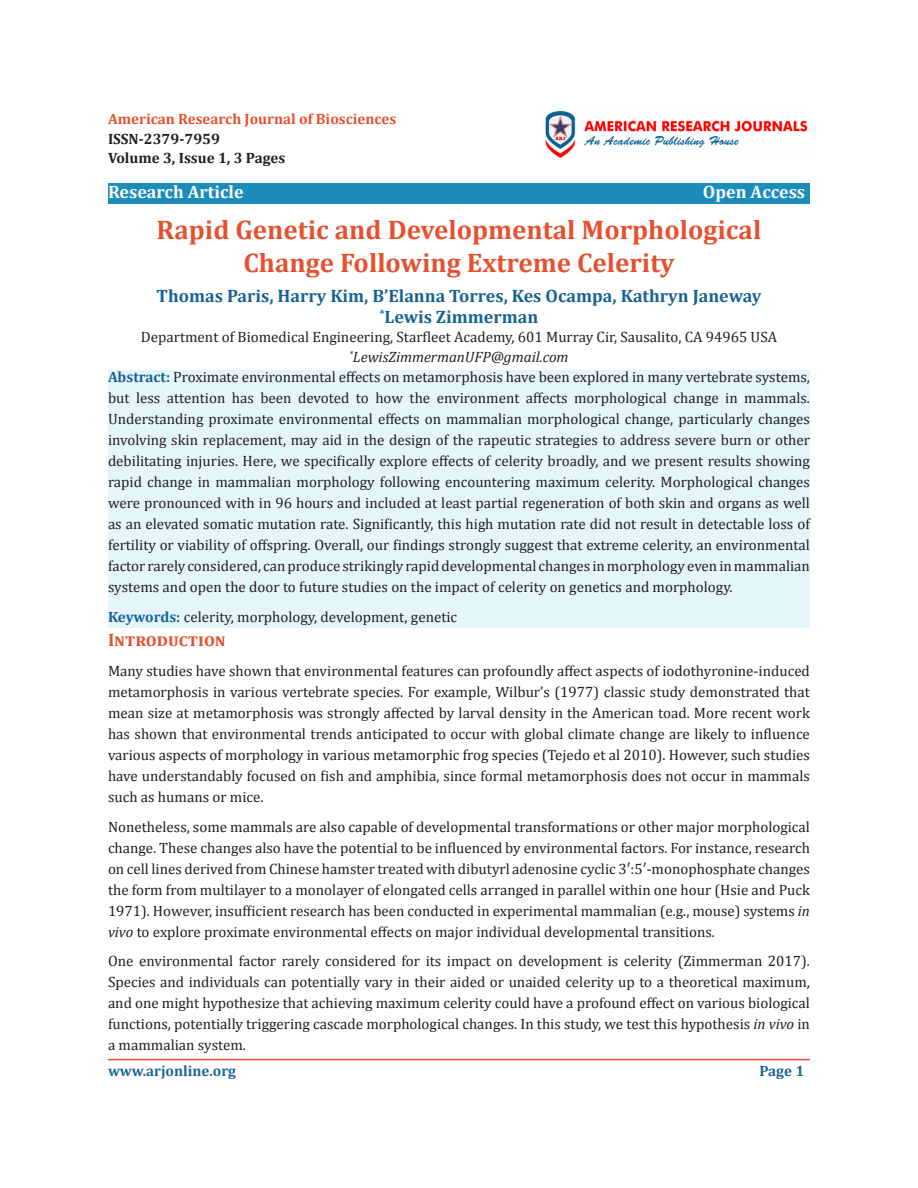
<style>
.page{position:relative;width:918px;height:1188px;background:#fff}
.page>*{position:absolute;margin:0;border:0;box-sizing:border-box;transform-origin:0 0}
.t1{font:700 27px "Cambria";color:#e5512e}
.t2{font:700 18px "Cambria";color:#186293}
.t3{font:700 18px "Cambria";color:#fff}
.List_Paragraph{font:700 18px "Cambria";color:#e5512e}
.t4{font:15px/21px "Cambria";color:#231f20;text-align:justify}
.t5{font:700 15px "Cambria";color:#e4512f}
.t6{font:700 15px "Cambria";color:#231f20}
.t7{font:italic 15px "Cambria";color:#231f20}
.t8{font:700 15px "Cambria";color:#1f6596}
.t9{font:700 15px "Cambria";color:#186293}
.s1{font-weight:700;color:#186293}
.s2{font-style:italic}
</style>
<div class="page">
<div style="left:108px;top:184px;width:702px;height:20px;background:#1b8cbc"></div>
<img style="left:545px;top:111px;width:263px;height:47px">
<div style="left:108px;top:371px;width:702px;height:257px;background:#e5f5fc"></div>
<hr style="left:108px;top:1059px;width:702px;height:1px;background:#e4512f">
<p class="t5" style="left:108px;top:108px;width:290px">American Research Journal of Biosciences</p>
<p class="t6" style="left:108px;top:128px;width:113px">ISSN-2379-7959</p>
<p class="t6" style="left:108px;top:147px;width:179px">Volume 3, Issue 1, 3 Pages</p>
<p class="t3" style="left:108px;top:179px;width:137px">Research Article</p>
<p class="t3" style="left:703px;top:179px;width:104px">Open Access</p>
<p class="t1" style="left:157px;top:210px;width:606px">Rapid Genetic and Developmental Morphological</p>
<p class="t1" style="left:243px;top:243px;width:433px">Change Following Extreme Celerity</p>
<p class="t2" style="left:157px;top:283px;width:606px">Thomas Paris, Harry Kim, B’Elanna Torres, Kes Ocampa, Kathryn Janeway</p>
<p class="t2" style="left:380px;top:304px;width:160px"><sup>*</sup>Lewis Zimmerman</p>
<p class="t4" style="left:141px;top:327px;width:638px">Department of Biomedical Engineering, Starfleet Academy, 601 Murray Cir, Sausalito, CA 94965 USA</p>
<p class="t7" style="left:349px;top:346px;width:221px"><sup>*</sup>LewisZimmermanUFP@gmail.com</p>
<p class="t4" style="left:108px;top:367px;width:704px"><span class="s1">Abstract:</span> Proximate environmental effects on metamorphosis have been explored in many vertebrate systems, but less attention has been devoted to how the environment affects morphological change in mammals.<br>Understanding proximate environmental effects on mammalian morphological change, particularly changes involving skin replacement, may aid in the design of the rapeutic strategies to address severe burn or other debilitating injuries. Here, we specifically explore effects of celerity broadly, and we present results showing rapid change in mammalian morphology following encountering maximum celerity. Morphological changes were pronounced with in 96 hours and included at least partial regeneration of both skin and organs as well as an elevated somatic mutation rate. Significantly, this high mutation rate did not result in detectable loss of fertility or viability of offspring. Overall, our findings strongly suggest that extreme celerity, an environmental factor rarely considered, can produce strikingly rapid developmental changes in morphology even in mammalian systems and open the door to future studies on the impact of celerity on genetics and morphology.</p>
<p class="t4" style="left:108px;top:606px;width:351px"><span class="s1">Keywords:</span> celerity, morphology, development, genetic</p>
<p class="List_Paragraph" style="left:108px;top:628px;width:119px">Introduction</p>
<p class="t4" style="left:108px;top:660px;width:704px">Many studies have shown that environmental features can profoundly affect aspects of iodothyronine-induced metamorphosis in various vertebrate species. For example, Wilbur’s (1977) classic study demonstrated that mean size at metamorphosis was strongly affected by larval density in the American toad. More recent work has shown that environmental trends anticipated to occur with global climate change are likely to influence various aspects of morphology in various metamorphic frog species (Tejedo et al 2010). However, such studies have understandably focused on fish and amphibia, since formal metamorphosis does not occur in mammals such as humans or mice.</p>
<p class="t4" style="left:108px;top:816px;width:704px">Nonetheless, some mammals are also capable of developmental transformations or other major morphological change. These changes also have the potential to be influenced by environmental factors. For instance, research on cell lines derived from Chinese hamster treated with dibutyrl adenosine cyclic 3′:5′-monophosphate changes the form from multilayer to a monolayer of elongated cells arranged in parallel within one hour (Hsie and Puck 1971). However, insufficient research has been conducted in experimental mammalian (e.g., mouse) systems <span class="s2">in vivo</span> to explore proximate environmental effects on major individual developmental transitions.</p>
<p class="t4" style="left:108px;top:951px;width:704px">One environmental factor rarely considered for its impact on development is celerity (Zimmerman 2017).<br>Species and individuals can potentially vary in their aided or unaided celerity up to a theoretical maximum, and one might hypothesize that achieving maximum celerity could have a profound effect on various biological functions, potentially triggering cascade morphological changes. In this study, we test this hypothesis <span class="s2">in vivo</span> in a mammalian system.</p>
<p class="t8" style="left:108px;top:1061px;width:130px">www.arjonline.org</p>
<p class="t9" style="left:759px;top:1060px;width:46px">Page 1</p>
</div>
